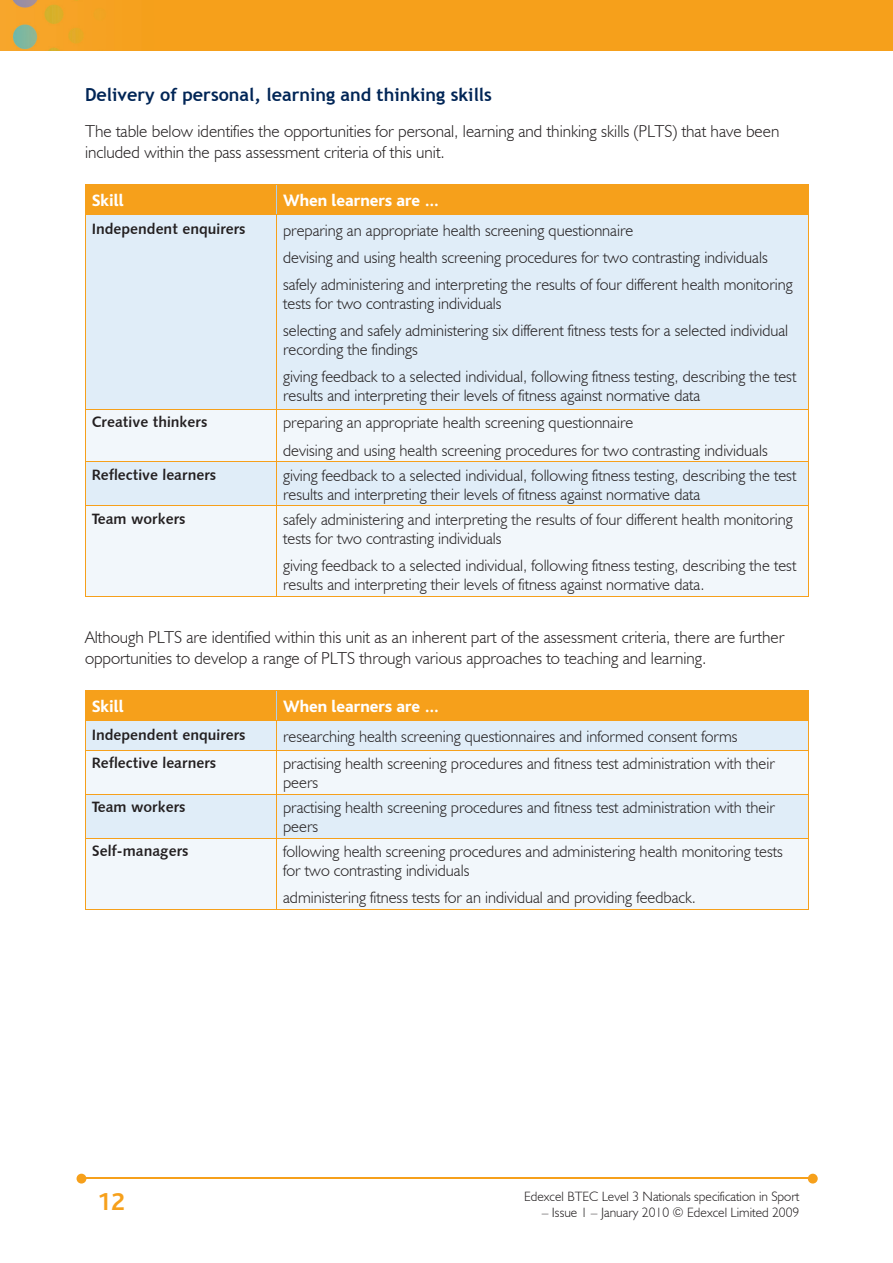
<style>
.page{position:relative;width:893px;height:1263px;background:#fff}
.page>*{position:absolute;margin:0;border:0;box-sizing:border-box;transform-origin:0 0}
.t1{font:700 25.5px "Bliss";color:#f6a01b}
.t2{font:700 18px "Trebuchet MS";color:#002556}
.t3{font:300 17.25px/21px "Humanist 521 BT";color:#231f20}
.t4{font:800 17.25px "Bliss";color:#fff}
.t5{font:300 16.5px/18.8px "Humanist 521 BT";color:#231f20}
.t6{font:15px "Humanist 531 BT Bold A";color:#231f20}
.t7{font:300 13.5px "Humanist 521 BT";color:#231f20}
</style>
<div class="page">
<img style="left:0;top:0;width:893px;height:51px">
<hr style="left:82px;top:1178px;width:728px;height:1px;background:#f6a01b">
<svg style="left:808px;top:1174px;width:10px;height:9px"></svg>
<svg style="left:77px;top:1174px;width:9px;height:9px"></svg>
<div style="left:86px;top:215px;width:722px;height:194px;background:#e0edf8"></div>
<svg style="left:86px;top:410px;width:722px;height:186px;fill:#f2f7fb"></svg>
<div style="left:85px;top:185px;width:724px;height:29px;background:#f6a01b"></div>
<hr style="left:85px;top:184px;width:192px;height:1px;background:#f6a01b">
<hr style="left:277px;top:184px;width:532px;height:1px;background:#f6a01b">
<hr style="left:85px;top:215px;width:1px;height:194px;background:#f6a01b">
<hr style="left:85px;top:214px;width:192px;height:1px;background:#f6a01b">
<hr style="left:276px;top:215px;width:1px;height:194px;background:#f6a01b">
<hr style="left:808px;top:215px;width:1px;height:194px;background:#f6a01b">
<hr style="left:277px;top:214px;width:532px;height:1px;background:#f6a01b">
<hr style="left:85px;top:410px;width:1px;height:51px;background:#f6a01b">
<hr style="left:85px;top:409px;width:192px;height:1px;background:#f6a01b">
<hr style="left:276px;top:410px;width:1px;height:51px;background:#f6a01b">
<hr style="left:808px;top:410px;width:1px;height:51px;background:#f6a01b">
<hr style="left:277px;top:409px;width:532px;height:1px;background:#f6a01b">
<hr style="left:85px;top:462px;width:1px;height:44px;background:#f6a01b">
<hr style="left:85px;top:461px;width:192px;height:1px;background:#f6a01b">
<hr style="left:276px;top:462px;width:1px;height:44px;background:#f6a01b">
<hr style="left:808px;top:462px;width:1px;height:44px;background:#f6a01b">
<hr style="left:277px;top:461px;width:532px;height:1px;background:#f6a01b">
<hr style="left:85px;top:596px;width:192px;height:1px;background:#f6a01b">
<hr style="left:85px;top:506px;width:1px;height:90px;background:#f6a01b">
<hr style="left:85px;top:506px;width:192px;height:1px;background:#f6a01b">
<hr style="left:277px;top:596px;width:532px;height:1px;background:#f6a01b">
<hr style="left:276px;top:506px;width:1px;height:90px;background:#f6a01b">
<hr style="left:808px;top:506px;width:1px;height:90px;background:#f6a01b">
<hr style="left:277px;top:506px;width:532px;height:1px;background:#f6a01b">
<svg style="left:86px;top:751px;width:722px;height:158px;fill:#f2f7fb"></svg>
<svg style="left:85px;top:690px;width:724px;height:60px;background:#ebc586"></svg>
<hr style="left:277px;top:720px;width:532px;height:1px;background:#f6a01b">
<hr style="left:85px;top:750px;width:1px;height:44px;background:#f6a01b">
<hr style="left:85px;top:750px;width:192px;height:1px;background:#f6a01b">
<hr style="left:276px;top:750px;width:1px;height:44px;background:#f6a01b">
<hr style="left:808px;top:750px;width:1px;height:44px;background:#f6a01b">
<hr style="left:277px;top:750px;width:532px;height:1px;background:#f6a01b">
<hr style="left:85px;top:794px;width:1px;height:44px;background:#f6a01b">
<hr style="left:85px;top:794px;width:192px;height:1px;background:#f6a01b">
<hr style="left:276px;top:794px;width:1px;height:44px;background:#f6a01b">
<hr style="left:808px;top:794px;width:1px;height:44px;background:#f6a01b">
<hr style="left:277px;top:794px;width:532px;height:1px;background:#f6a01b">
<hr style="left:85px;top:909px;width:192px;height:1px;background:#f6a01b">
<hr style="left:85px;top:838px;width:1px;height:71px;background:#f6a01b">
<hr style="left:85px;top:838px;width:192px;height:1px;background:#f6a01b">
<hr style="left:277px;top:909px;width:532px;height:1px;background:#f6a01b">
<hr style="left:276px;top:838px;width:1px;height:71px;background:#f6a01b">
<hr style="left:808px;top:838px;width:1px;height:71px;background:#f6a01b">
<hr style="left:277px;top:838px;width:532px;height:1px;background:#f6a01b">
<p class="t2" style="left:85px;top:83px;width:408px">Delivery of personal, learning and thinking skills</p>
<p class="t3" style="left:85px;top:120px;width:696px">The table below identifies the opportunities for personal, learning and thinking skills (PLTS) that have been included within the pass assessment criteria of this unit.</p>
<p class="t4" style="left:92px;top:191px;width:33px">Skill</p>
<p class="t4" style="left:283px;top:191px;width:158px">When learners are …</p>
<p class="t6" style="left:92px;top:220px;width:155px">Independent enquirers</p>
<p class="t5" style="left:283px;top:216px;width:511px;line-height:27.3px">preparing an appropriate health screening questionnaire<br>devising and using health screening procedures for two contrasting individuals safely administering and interpreting the results of four different health monitoring</p>
<p class="t5" style="left:283px;top:289px;width:506px;line-height:27.3px">tests for two contrasting individuals<br>selecting and safely administering six different fitness tests for a selected individual</p>
<p class="t5" style="left:283px;top:335px;width:515px;line-height:27.3px">recording the findings<br>giving feedback to a selected individual, following fitness testing, describing the test</p>
<p class="t5" style="left:283px;top:385px;width:419px">results and interpreting their levels of fitness against normative data</p>
<p class="t6" style="left:92px;top:413px;width:117px">Creative thinkers</p>
<p class="t5" style="left:283px;top:409px;width:486px;line-height:27.3px">preparing an appropriate health screening questionnaire<br>devising and using health screening procedures for two contrasting individuals</p>
<p class="t6" style="left:92px;top:465px;width:126px">Reflective learners</p>
<p class="t5" style="left:283px;top:465px;width:515px">giving feedback to a selected individual, following fitness testing, describing the test results and interpreting their levels of fitness against normative data</p>
<p class="t6" style="left:92px;top:509px;width:95px">Team workers</p>
<p class="t5" style="left:283px;top:510px;width:511px">safely administering and interpreting the results of four different health monitoring tests for two contrasting individuals</p>
<p class="t5" style="left:283px;top:556px;width:515px">giving feedback to a selected individual, following fitness testing, describing the test results and interpreting their levels of fitness against normative data.</p>
<p class="t3" style="left:85px;top:626px;width:701px">Although PLTS are identified within this unit as an inherent part of the assessment criteria, there are further opportunities to develop a range of PLTS through various approaches to teaching and learning.</p>
<p class="t4" style="left:92px;top:697px;width:33px">Skill</p>
<p class="t4" style="left:283px;top:697px;width:158px">When learners are …</p>
<p class="t6" style="left:92px;top:726px;width:155px">Independent enquirers</p>
<p class="t5" style="left:283px;top:726px;width:456px">researching health screening questionnaires and informed consent forms</p>
<p class="t6" style="left:92px;top:753px;width:126px">Reflective learners</p>
<p class="t5" style="left:283px;top:754px;width:493px">practising health screening procedures and fitness test administration with their peers</p>
<p class="t6" style="left:92px;top:797px;width:95px">Team workers</p>
<p class="t5" style="left:283px;top:798px;width:493px">practising health screening procedures and fitness test administration with their peers</p>
<p class="t6" style="left:92px;top:841px;width:98px">Self-managers</p>
<p class="t5" style="left:283px;top:842px;width:501px">following health screening procedures and administering health monitoring tests for two contrasting individuals</p>
<p class="t5" style="left:283px;top:888px;width:414px">administering fitness tests for an individual and providing feedback.</p>
<h1 class="t1" style="left:97px;top:1189px;width:29px">12</h1>
<p class="t7" style="left:524px;top:1188px;width:277px">Edexcel BTEC Level 3 Nationals specification in Sport</p>
<p class="t7" style="left:542px;top:1204px;width:259px">– Issue 1 – January 2010 © Edexcel Limited 2009</p>
</div>
